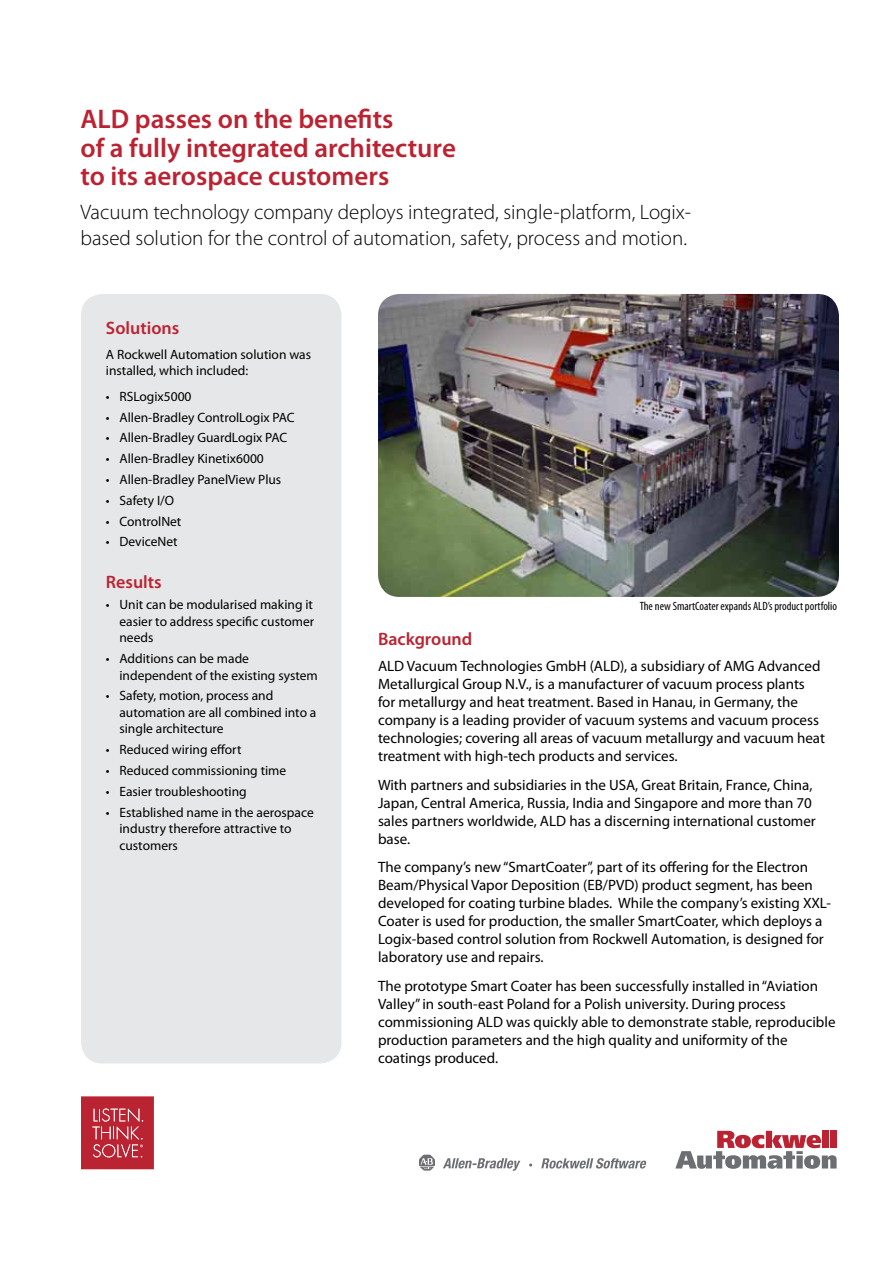
<style>
.page{position:relative;width:893px;height:1263px;background:#fff}
.page>*{position:absolute;margin:0;border:0;box-sizing:border-box;transform-origin:0 0}
.t1{font:600 27px/28.5px "Myriad Pro";color:#bb2332}
.t2{font:300 21px/25.5px "Myriad Pro";color:#000}
.t3{font:600 18px "Myriad Pro";color:#bb2332}
.t4{font:15px/18px "Myriad Pro";color:#000}
.t5{font:13.5px/16.5px "Myriad Pro";color:#000}
.t6{font:condensed 12px "Myriad Pro";color:#000}
</style>
<div class="page">
<svg style="left:419px;top:1155px;width:16px;height:15px"></svg>
<svg style="left:443px;top:1158px;width:77px;height:13px"></svg>
<svg style="left:541px;top:1158px;width:105px;height:10px"></svg>
<svg style="left:675px;top:1131px;width:162px;height:38px"></svg>
<div style="left:823px;top:1131px;width:6px;height:17px;background:#bb2332"></div>
<div style="left:831px;top:1131px;width:6px;height:17px;background:#bb2332"></div>
<svg style="left:81px;top:1096px;width:73px;height:73px;background:#c03945"></svg>
<img style="left:378px;top:294px;width:461px;height:303px">
<div style="left:81px;top:294px;width:260px;height:769px;background:#e6e7e8;border-radius:22px"></div>
<h1 class="t1" style="left:80px;top:104px;width:377px">ALD passes on the benefits<br>of a fully integrated architecture to its aerospace customers</h1>
<h2 class="t2" style="left:80px;top:199px;width:612px">Vacuum technology company deploys integrated, single-platform, Logix&shy;based solution for the control of automation, safety, process and motion.</h2>
<p class="t3" style="left:106px;top:317px;width:75px">Solutions</p>
<p class="t5" style="left:106px;top:346px;width:207px">A Rockwell Automation solution was installed, which included:</p>
<p class="t5" style="left:106px;top:388px;width:87px">• RSLogix5000</p>
<p class="t5" style="left:106px;top:408px;width:190px">• Allen-Bradley ControlLogix PAC</p>
<p class="t5" style="left:106px;top:429px;width:183px">• Allen-Bradley GuardLogix PAC</p>
<p class="t5" style="left:106px;top:450px;width:159px">• Allen-Bradley Kinetix6000</p>
<p class="t5" style="left:106px;top:471px;width:177px">• Allen-Bradley PanelView Plus</p>
<p class="t5" style="left:106px;top:492px;width:70px">• Safety I/O</p>
<p class="t5" style="left:106px;top:513px;width:77px">• ControlNet</p>
<p class="t5" style="left:106px;top:533px;width:73px">• DeviceNet</p>
<p class="t3" style="left:106px;top:571px;width:57px">Results</p>
<p class="t5" style="left:119px;top:596px;width:196px;text-align:justify;text-indent:-14px">• Unit can be modularised making it easier to address specific customer needs</p>
<p class="t5" style="left:119px;top:650px;width:200px;text-indent:-14px">• Additions can be made independent of the existing system</p>
<p class="t5" style="left:119px;top:687px;width:198px;text-indent:-14px">• Safety, motion, process and automation are all combined into a single architecture</p>
<p class="t5" style="left:106px;top:741px;width:137px">• Reduced wiring effort</p>
<p class="t5" style="left:106px;top:762px;width:182px">• Reduced commissioning time</p>
<p class="t5" style="left:106px;top:783px;width:142px">• Easier troubleshooting</p>
<p class="t5" style="left:119px;top:804px;width:196px;text-indent:-14px">• Established name in the aerospace industry therefore attractive to customers</p>
<p class="t6" style="left:640px;top:599px;width:199px">The new SmartCoater expands ALD’s product portfolio</p>
<p class="t3" style="left:378px;top:627px;width:96px">Background</p>
<p class="t4" style="left:378px;top:656px;width:448px">ALD Vacuum Technologies GmbH (ALD), a subsidiary of AMG Advanced Metallurgical Group N.V., is a manufacturer of vacuum process plants for metallurgy and heat treatment. Based in Hanau, in Germany, the company is a leading provider of vacuum systems and vacuum process technologies; covering all areas of vacuum metallurgy and vacuum heat treatment with high-tech products and services.</p>
<p class="t4" style="left:378px;top:775px;width:439px">With partners and subsidiaries in the USA, Great Britain, France, China, Japan, Central America, Russia, India and Singapore and more than 70 sales partners worldwide, ALD has a discerning international customer base.</p>
<p class="t4" style="left:378px;top:858px;width:454px">The company’s new “SmartCoater”, part of its offering for the Electron Beam/Physical Vapor Deposition (EB/PVD) product segment, has been developed for coating turbine blades. While the company’s existing XXL-Coater is used for production, the smaller SmartCoater, which deploys a Logix-based control solution from Rockwell Automation, is designed for laboratory use and repairs.</p>
<p class="t4" style="left:378px;top:977px;width:459px">The prototype Smart Coater has been successfully installed in “Aviation Valley” in south-east Poland for a Polish university. During process commissioning ALD was quickly able to demonstrate stable, reproducible production parameters and the high quality and uniformity of the coatings produced.</p>
</div>
